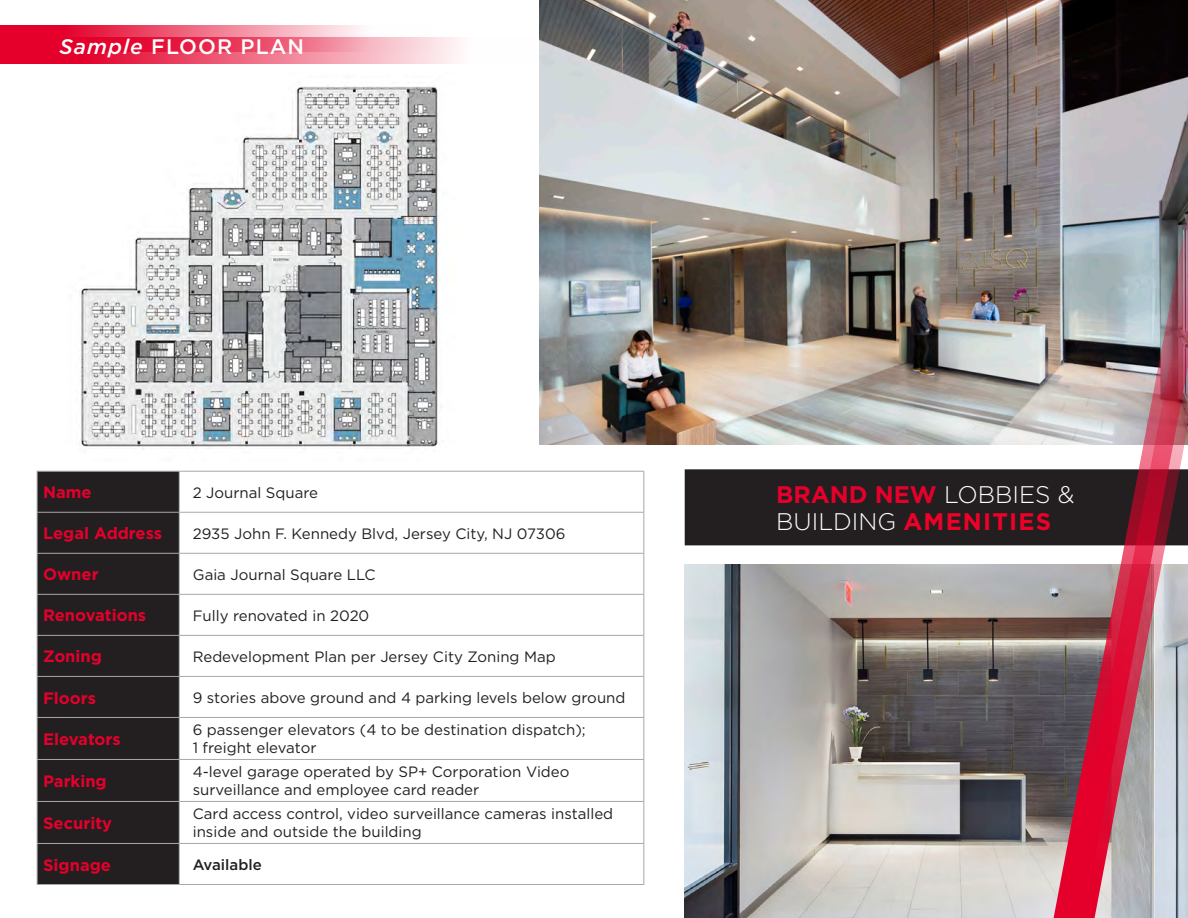
<style>
.page{position:relative;width:1188px;height:918px;background:#fff}
.page>*{position:absolute;margin:0;border:0;box-sizing:border-box;transform-origin:0 0}
.t1{font:300 24px/27px "Gotham";color:#fff}
.t2{font:500 21px "Gotham";letter-spacing:.05em;color:#fff}
.t3{font:700 16.5px "Gotham";color:#e4002b}
.t4{font:15px/18px "Gotham";color:#231f20}
.t5{font:500 15px "Gotham";color:#231f20}
.s1{font-style:italic}
.s2{font-weight:700;color:#e4002b}
.s3{font-weight:700;color:#ef0027}
</style>
<div class="page">
<div style="left:685px;top:470px;width:502px;height:75px;background:#231f20"></div>
<div style="left:685px;top:469px;width:503px;height:76px;border:2px solid #231f20"></div>
<img style="left:540px;top:0;width:510px;height:445px">
<svg style="left:0;top:51px;width:1px;height:13px"></svg>
<div style="left:38px;top:472px;width:141px;height:412px;background:#231f20"></div>
<svg style="left:180px;top:511px;width:463px;height:124px"></svg>
<hr style="left:37px;top:471px;width:142px;height:1px;background:#a7a8aa">
<hr style="left:37px;top:472px;width:1px;height:40px;background:#a7a8aa">
<hr style="left:179px;top:471px;width:465px;height:1px;background:#a7a8aa">
<hr style="left:179px;top:472px;width:1px;height:40px;background:#a7a8aa">
<hr style="left:643px;top:472px;width:1px;height:40px;background:#a7a8aa">
<hr style="left:37px;top:512px;width:142px;height:1px;background:#a7a8aa">
<hr style="left:37px;top:513px;width:1px;height:40px;background:#a7a8aa">
<hr style="left:179px;top:512px;width:465px;height:1px;background:#a7a8aa">
<hr style="left:179px;top:513px;width:1px;height:40px;background:#a7a8aa">
<hr style="left:643px;top:513px;width:1px;height:40px;background:#a7a8aa">
<hr style="left:37px;top:553px;width:142px;height:1px;background:#a7a8aa">
<hr style="left:37px;top:554px;width:1px;height:40px;background:#a7a8aa">
<hr style="left:179px;top:553px;width:465px;height:1px;background:#a7a8aa">
<hr style="left:179px;top:554px;width:1px;height:40px;background:#a7a8aa">
<hr style="left:643px;top:554px;width:1px;height:40px;background:#a7a8aa">
<hr style="left:37px;top:594px;width:142px;height:1px;background:#a7a8aa">
<hr style="left:37px;top:595px;width:1px;height:40px;background:#a7a8aa">
<hr style="left:179px;top:594px;width:465px;height:1px;background:#a7a8aa">
<hr style="left:179px;top:595px;width:1px;height:40px;background:#a7a8aa">
<hr style="left:643px;top:595px;width:1px;height:40px;background:#a7a8aa">
<hr style="left:37px;top:635px;width:142px;height:1px;background:#a7a8aa">
<hr style="left:37px;top:636px;width:1px;height:40px;background:#a7a8aa">
<hr style="left:179px;top:635px;width:465px;height:1px;background:#a7a8aa">
<hr style="left:179px;top:636px;width:1px;height:40px;background:#a7a8aa">
<hr style="left:643px;top:636px;width:1px;height:40px;background:#a7a8aa">
<hr style="left:37px;top:676px;width:142px;height:1px;background:#a7a8aa">
<hr style="left:37px;top:677px;width:1px;height:40px;background:#a7a8aa">
<hr style="left:179px;top:676px;width:465px;height:1px;background:#a7a8aa">
<hr style="left:179px;top:677px;width:1px;height:40px;background:#a7a8aa">
<hr style="left:643px;top:677px;width:1px;height:40px;background:#a7a8aa">
<hr style="left:37px;top:717px;width:142px;height:1px;background:#a7a8aa">
<hr style="left:37px;top:718px;width:1px;height:41px;background:#a7a8aa">
<hr style="left:179px;top:717px;width:465px;height:1px;background:#a7a8aa">
<hr style="left:179px;top:718px;width:1px;height:41px;background:#a7a8aa">
<hr style="left:643px;top:718px;width:1px;height:41px;background:#a7a8aa">
<hr style="left:37px;top:759px;width:142px;height:1px;background:#a7a8aa">
<hr style="left:37px;top:760px;width:1px;height:41px;background:#a7a8aa">
<hr style="left:179px;top:759px;width:465px;height:1px;background:#a7a8aa">
<hr style="left:179px;top:760px;width:1px;height:41px;background:#a7a8aa">
<hr style="left:643px;top:760px;width:1px;height:41px;background:#a7a8aa">
<hr style="left:37px;top:801px;width:142px;height:1px;background:#a7a8aa">
<hr style="left:37px;top:802px;width:1px;height:41px;background:#a7a8aa">
<hr style="left:179px;top:801px;width:465px;height:1px;background:#a7a8aa">
<hr style="left:179px;top:802px;width:1px;height:41px;background:#a7a8aa">
<hr style="left:643px;top:802px;width:1px;height:41px;background:#a7a8aa">
<hr style="left:37px;top:843px;width:142px;height:1px;background:#a7a8aa">
<hr style="left:37px;top:844px;width:1px;height:40px;background:#a7a8aa">
<hr style="left:179px;top:843px;width:465px;height:1px;background:#a7a8aa">
<hr style="left:179px;top:844px;width:1px;height:40px;background:#a7a8aa">
<hr style="left:643px;top:844px;width:1px;height:40px;background:#a7a8aa">
<hr style="left:37px;top:884px;width:142px;height:1px;background:#a7a8aa">
<hr style="left:179px;top:884px;width:465px;height:1px;background:#a7a8aa">
<img style="left:79px;top:85px;width:364px;height:364px">
<img style="left:685px;top:565px;width:364px;height:353px">
<svg style="left:1px;top:38px;width:553px;height:26px"></svg>
<svg style="left:0;top:25px;width:430px;height:26px;background:#ed5f7a"></svg>
<img style="left:1050px;top:0;width:138px;height:918px">
<p class="t2" style="left:59px;top:33px;width:246px"><span class="s1">Sample</span> FLOOR PLAN</p>
<p class="t3" style="left:43px;top:482px;width:50px">Name</p>
<p class="t4" style="left:193px;top:483px;width:127px">2 Journal Square</p>
<p class="t3" style="left:43px;top:523px;width:121px">Legal Address</p>
<p class="t4" style="left:193px;top:524px;width:374px">2935 John F. Kennedy Blvd, Jersey City, NJ 07306</p>
<p class="t3" style="left:43px;top:564px;width:57px">Owner</p>
<p class="t4" style="left:193px;top:565px;width:184px">Gaia Journal Square LLC</p>
<p class="t3" style="left:43px;top:605px;width:105px">Renovations</p>
<p class="t4" style="left:193px;top:606px;width:178px">Fully renovated in 2020</p>
<p class="t3" style="left:43px;top:646px;width:60px">Zoning</p>
<p class="t4" style="left:193px;top:647px;width:364px">Redevelopment Plan per Jersey City Zoning Map</p>
<p class="t3" style="left:43px;top:687px;width:54px">Floors</p>
<p class="t4" style="left:193px;top:688px;width:434px">9 stories above ground and 4 parking levels below ground</p>
<p class="t3" style="left:43px;top:728px;width:79px">Elevators</p>
<p class="t4" style="left:193px;top:721px;width:394px">6 passenger elevators (4 to be destination dispatch);</p>
<p class="t4" style="left:193px;top:739px;width:125px">1 freight elevator</p>
<p class="t3" style="left:43px;top:770px;width:65px">Parking</p>
<p class="t4" style="left:193px;top:763px;width:378px">4-level garage operated by SP+ Corporation Video</p>
<p class="t4" style="left:193px;top:781px;width:288px">surveillance and employee card reader</p>
<p class="t3" style="left:43px;top:812px;width:71px">Security</p>
<p class="t4" style="left:193px;top:805px;width:422px">Card access control, video surveillance cameras installed inside and outside the building</p>
<p class="t3" style="left:43px;top:854px;width:69px">Signage</p>
<p class="t5" style="left:193px;top:855px;width:70px">Available</p>
<p class="t1" style="left:776px;top:481px;width:300px"><span class="s2">BRAND NEW</span> LOBBIES &amp;<br>BUILDING <span class="s3">AMENITIES</span></p>
</div>
